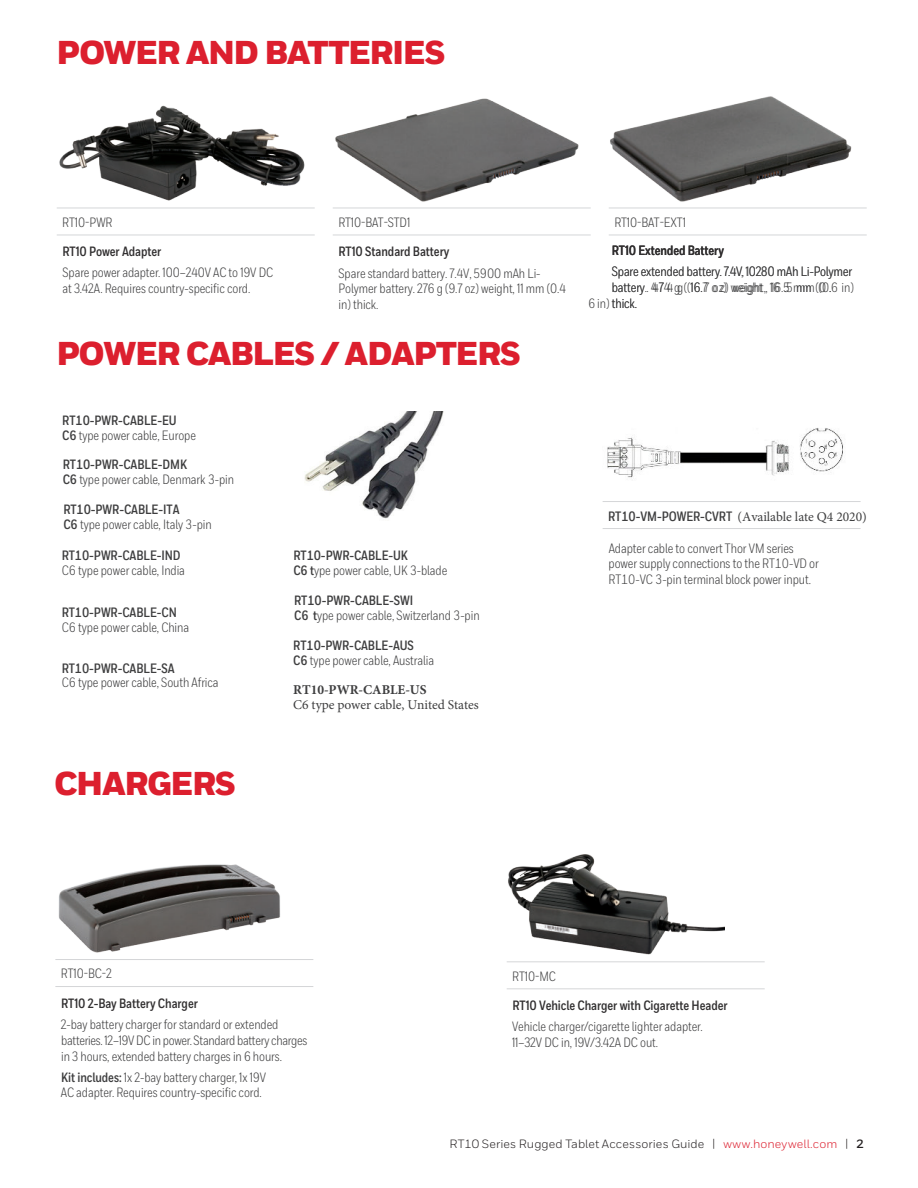
<style>
.page{position:relative;width:918px;height:1188px;background:#fff}
.page>*{position:absolute;margin:0;border:0;box-sizing:border-box;transform-origin:0 0}
.t1{font:900 33px "Honeywell Sans";letter-spacing:-.045em;color:#dc1f2e}
.t2{font:13.5px/15.8px "Honeywell Cond";letter-spacing:-.005em;color:#3e3e3f}
.t3{font:13.5px/15.8px "Honeywell Cond Web";letter-spacing:-.005em;color:#3e3e3f}
.t4{font:700 13.5px "Honeywell Cond";letter-spacing:-.005em;color:#312f30}
.t5{font:13.5px "Minion Pro";letter-spacing:-.005em;color:#3e3e3f}
.t6{font:700 13.5px "Honeywell Cond Web";letter-spacing:-.005em;color:#3e3e3f}
.t7{font:700 13.5px "Honeywell Cond TT";letter-spacing:-.005em;color:#3e3e3f}
.t8{font:700 13.5px "Minion Pro";letter-spacing:-.005em;color:#3e3e3f}
.t9{font:12px "Honeywell Sans";letter-spacing:.01em;color:#231f20}
.s1{font-weight:700}
.s2{font-family:"Honeywell Cond Web";font-weight:700}
.s3{color:#dc1f2e}
</style>
<div class="page">
<hr style="left:57px;top:208px;width:258px;height:1px;background:#d5d6d8">
<hr style="left:333px;top:208px;width:258px;height:1px;background:#d5d6d8">
<hr style="left:609px;top:208px;width:258px;height:1px;background:#d5d6d8">
<hr style="left:57px;top:235px;width:258px;height:1px;background:#d5d6d8">
<hr style="left:333px;top:235px;width:258px;height:1px;background:#d5d6d8">
<hr style="left:609px;top:235px;width:258px;height:1px;background:#d5d6d8">
<img style="left:59px;top:105px;width:246px;height:96px">
<img style="left:335px;top:98px;width:244px;height:104px">
<img style="left:610px;top:96px;width:242px;height:106px">
<hr style="left:55px;top:959px;width:258px;height:1px;background:#d5d6d8">
<hr style="left:55px;top:986px;width:258px;height:1px;background:#d5d6d8">
<img style="left:58px;top:864px;width:223px;height:89px">
<hr style="left:507px;top:961px;width:258px;height:1px;background:#d5d6d8">
<hr style="left:507px;top:988px;width:258px;height:1px;background:#d5d6d8">
<img style="left:508px;top:854px;width:216px;height:101px">
<hr style="left:603px;top:501px;width:258px;height:1px;background:#d5d6d8">
<hr style="left:603px;top:528px;width:258px;height:1px;background:#d5d6d8">
<img style="left:607px;top:428px;width:236px;height:50px">
<img style="left:304px;top:412px;width:140px;height:107px">
<h1 class="t1" style="left:57px;top:33px;width:391px">POWER AND BATTERIES</h1>
<p class="t2" style="left:62px;top:215px;width:52px">RT10-PWR</p>
<p class="t2" style="left:338px;top:215px;width:74px">RT10-BAT-STD1</p>
<p class="t2" style="left:614px;top:215px;width:73px">RT10-BAT-EXT1</p>
<p class="t4" style="left:63px;top:247px;width:100px">RT10 Power Adapter</p>
<p class="t2" style="left:62px;top:266px;width:212px">Spare power adapter. 100–240V AC to 19V DC at 3.42A. Requires country-specific cord.</p>
<p class="t4" style="left:612px;top:245px;width:114px">RT10 Extended Battery</p>
<p class="t2" style="left:612px;top:265px;width:242px">Spare extended battery. 7.4V, 10280 mAh Li-Polymer battery . 474 g</p>
<p class="t4" style="left:338px;top:247px;width:112px">RT10 Standard Battery</p>
<p class="t2" style="left:339px;top:267px;width:229px">Spare standard battery. 7.4V, 5900 mAh Li-<br>Polymer battery. 276 g (9.7 oz) weight, 11 mm (0.4 in) thick.</p>
<p class="t2" style="left:667px;top:281px;width:154px">4 g (1( 6. 7 o z) weigh t , 1 .5 mm (</p>
<p class="t2" style="left:773px;top:281px;width:83px">6 .5 mm (00 .6 in)</p>
<p class="t2" style="left:588px;top:296px;width:50px">6 in) thick.</p>
<h1 class="t1" style="left:56px;top:335px;width:466px">POWER CABLES / ADAPTERS</h1>
<p class="t2" style="left:62px;top:412px;width:135px;line-height:15px"><span class="s1">RT10-PWR-CABLE-EU<br>C6</span> type power cable, Europe</p>
<p class="t2" style="left:63px;top:457px;width:173px;line-height:15px"><span class="s1">RT10-PWR-CABLE-DMK<br>C6</span> type power cable, Denmark 3-pin</p>
<p class="t2" style="left:63px;top:502px;width:150px;line-height:15px"><span class="s1">RT10-PWR-CABLE-ITA<br>C6</span> type power cable, Italy 3-pin</p>
<p class="t7" style="left:62px;top:547px;width:121px">RT10-PWR-CABLE-IND</p>
<p class="t3" style="left:62px;top:562px;width:125px">C6 type power cable, India</p>
<p class="t6" style="left:62px;top:604px;width:117px">RT10-PWR-CABLE-CN</p>
<p class="t3" style="left:62px;top:619px;width:129px">C6 type power cable, China</p>
<p class="t6" style="left:62px;top:660px;width:114px">RT10-PWR-CABLE-SA</p>
<p class="t3" style="left:62px;top:674px;width:158px">C6 type power cable, South Africa</p>
<h1 class="t1" style="left:54px;top:763px;width:183px">CHARGERS</h1>
<p class="t2" style="left:293px;top:548px;width:155px;line-height:15px"><span class="s1">RT10-PWR-CABLE-UK<br>C6 t</span>ype power cable, UK 3-blade</p>
<p class="t2" style="left:294px;top:593px;width:187px;line-height:15px"><span class="s1">RT10-PWR-CABLE-SWI<br>C6 t</span>ype power cable, Switzerland 3-pin</p>
<p class="t2" style="left:293px;top:638px;width:142px;line-height:15px"><span class="s1">RT10-PWR-CABLE-AUS<br>C6</span> type power cable, Australia</p>
<p class="t8" style="left:293px;top:680px;width:135px">RT10-PWR-CABLE-US</p>
<p class="t5" style="left:293px;top:696px;width:187px">C6 type power cable, United States</p>
<p class="t5" style="left:608px;top:507px;width:260px"><span class="s2">RT10-VM-POWER-CVRT</span> (Available late Q4 2020)</p>
<p class="t3" style="left:609px;top:540px;width:212px">Adapter cable to convert Thor VM series power supply connections to the RT10-VD or<br>RT10-VC 3-pin terminal block power input.</p>
<p class="t2" style="left:61px;top:967px;width:52px">RT10-BC-2</p>
<p class="t4" style="left:61px;top:998px;width:138px">RT10 2-Bay Battery Charger</p>
<p class="t2" style="left:61px;top:1018px;width:248px">2-bay battery charger for standard or extended batteries. 12–19V DC in power. Standard battery charges in 3 hours, extended battery charges in 6 hours.</p>
<p class="t2" style="left:61px;top:1070px;width:207px"><span class="s1">Kit includes:</span> 1x 2-bay battery charger, 1x 19V<br>AC adapter. Requires country-specific cord.</p>
<p class="t2" style="left:512px;top:969px;width:45px">RT10-MC</p>
<p class="t4" style="left:512px;top:1000px;width:217px">RT10 Vehicle Charger with Cigarette Header</p>
<p class="t2" style="left:512px;top:1020px;width:192px">Vehicle charger/cigarette lighter adapter.<br>11–32V DC in, 19V/3.42A DC out.</p>
<p class="t9" style="left:449px;top:1138px;width:416px">RT10 Series Rugged Tablet Accessories Guide | <span class="s3">www.honeywell.com</span> | <span class="s1">2</span></p>
</div>
